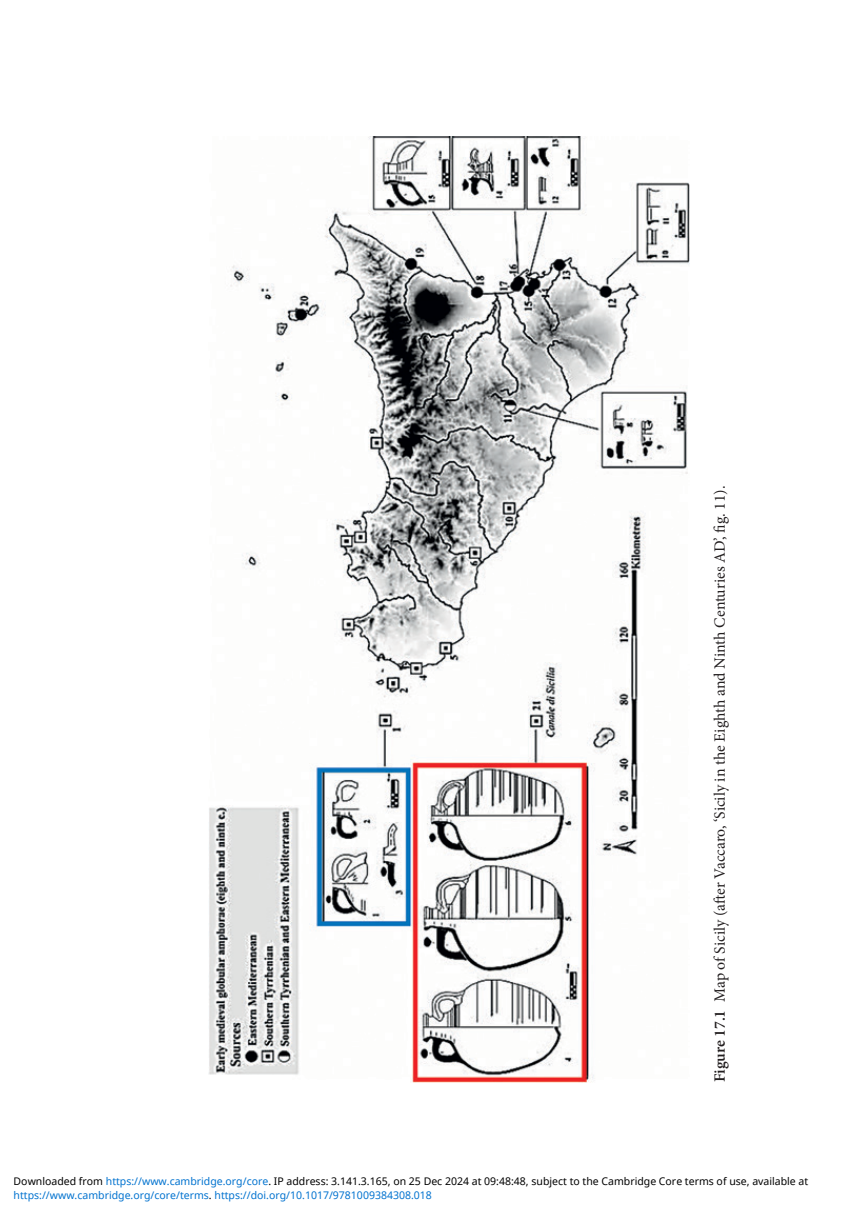
<style>
.page{position:relative;width:844px;height:1211px;background:#fff}
.page>*{position:absolute;margin:0;border:0;box-sizing:border-box;transform-origin:0 0}
.t1{font:15.75px "Minion Pro";color:#231f20}
.t2{font:10.5px "Noto Sans";color:#000}
.t3{font:10.5px "Noto Sans";color:#0172cf}
.s1{font-weight:600}
.s2{color:#0172cf}
.s3{color:#000}
</style>
<div class="page">
<img style="left:208px;top:137px;width:481px;height:945px">
<h1 class="t1" style="left:709px;top:1082px;width:598px;rotate:-90deg"><span class="s1">Figure 17.1</span> Map of Sicily (after Vaccaro, ‘Sicily in the Eighth and Ninth Centuries AD’, fig. 11).</h1>
<p class="t2" style="left:14px;top:1173px;width:796px">Downloaded from <span class="s2">https://www.cambridge.org/core</span>. IP address: 3.141.3.165, on 25 Dec 2024 at 09:48:48, subject to the Cambridge Core terms of use, available at</p>
<p class="t3" style="left:14px;top:1187px;width:419px">https://www.cambridge.org/core/terms<span class="s3">.</span> https://doi.org/10.1017/9781009384308.018</p>
</div>
